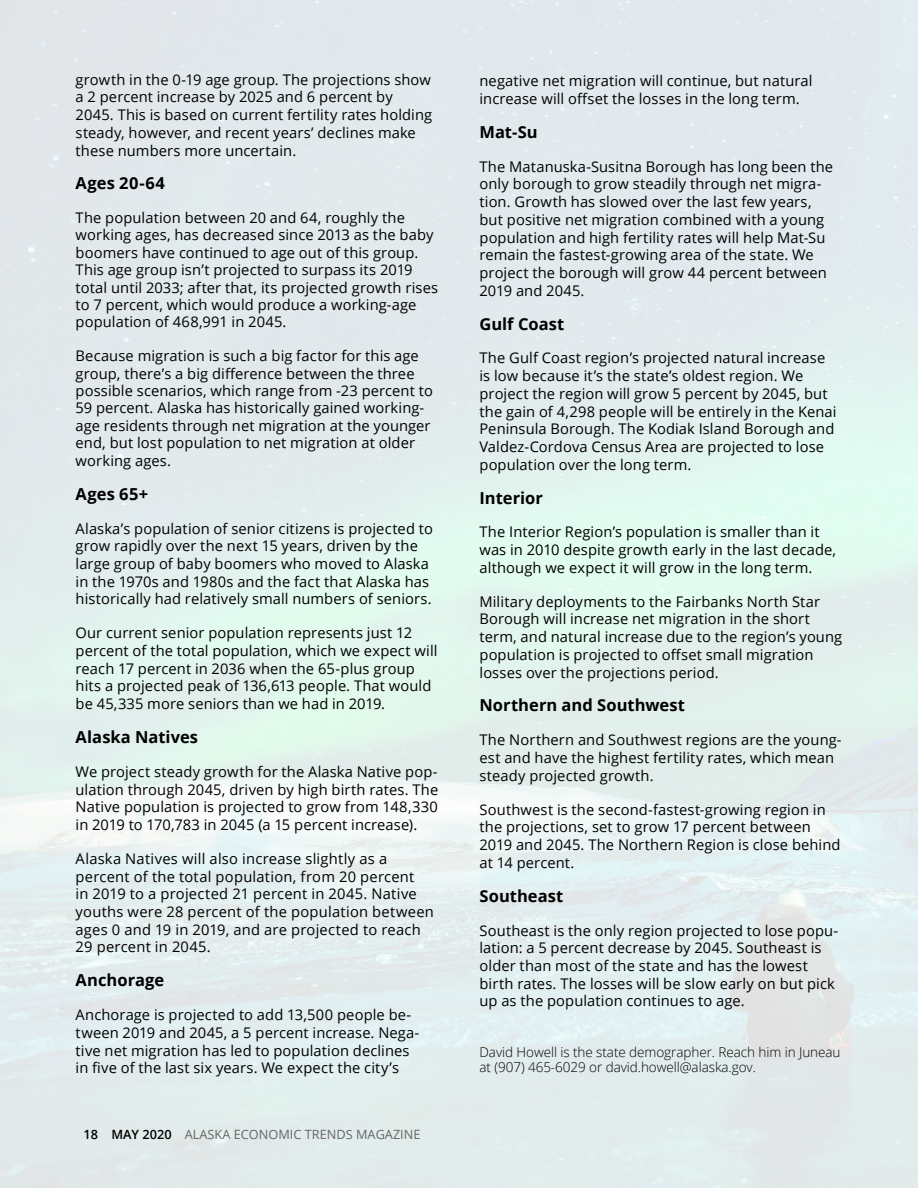
<style>
.page{position:relative;width:918px;height:1188px;background:#fff}
.page>*{position:absolute;margin:0;border:0;box-sizing:border-box;transform-origin:0 0}
.Text{font:700 16.5px "Open Sans";color:#000}
.Text-2{font:14.7px/17.7px "Open Sans";letter-spacing:.005em;color:#000}
.AT_article_text{font:300 13.5px/15px "Open Sans";letter-spacing:-.005em;color:#000}
.t1{font:12.75px "Open Sans";color:#666}
.s1{font-weight:600;color:#000}
</style>
<div class="page">
<p class="Text-2" style="left:76px;top:70px;width:358px">growth in the 0-19 age group. The projections show a 2 percent increase by 2025 and 6 percent by 2045. This is based on current fertility rates holding steady, however, and recent years’ declines make these numbers more uncertain.</p>
<p class="Text" style="left:76px;top:172px;width:91px">Ages 20-64</p>
<p class="Text-2" style="left:76px;top:209px;width:364px">The population between 20 and 64, roughly the working ages, has decreased since 2013 as the baby boomers have continued to age out of this group.<br>This age group isn’t projected to surpass its 2019 total until 2033; after that, its projected growth rises to 7 percent, which would produce a working-age population of 468,991 in 2045.</p>
<p class="Text-2" style="left:76px;top:347px;width:359px">Because migration is such a big factor for this age group, there’s a big difference between the three possible scenarios, which range from -23 percent to 59 percent. Alaska has historically gained working&shy;age residents through net migration at the younger end, but lost population to net migration at older working ages.</p>
<p class="Text" style="left:76px;top:482px;width:74px">Ages 65+</p>
<p class="Text-2" style="left:76px;top:519px;width:359px">Alaska’s population of senior citizens is projected to grow rapidly over the next 15 years, driven by the large group of baby boomers who moved to Alaska in the 1970s and 1980s and the fact that Alaska has historically had relatively small numbers of seniors.</p>
<p class="Text-2" style="left:76px;top:624px;width:363px">Our current senior population represents just 12 percent of the total population, which we expect will reach 17 percent in 2036 when the 65-plus group hits a projected peak of 136,613 people. That would be 45,335 more seniors than we had in 2019.</p>
<p class="Text" style="left:76px;top:725px;width:124px">Alaska Natives</p>
<p class="Text-2" style="left:76px;top:762px;width:364px;text-align:justify">We project steady growth for the Alaska Native pop&shy;ulation through 2045, driven by high birth rates. The Native population is projected to grow from 148,330 in 2019 to 170,783 in 2045 (a 15 percent increase).</p>
<p class="Text-2" style="left:76px;top:849px;width:360px">Alaska Natives will also increase slightly as a percent of the total population, from 20 percent<br>in 2019 to a projected 21 percent in 2045. Native youths were 28 percent of the population between ages 0 and 19 in 2019, and are projected to reach 29 percent in 2045.</p>
<p class="Text" style="left:76px;top:969px;width:90px">Anchorage</p>
<p class="Text-2" style="left:76px;top:1006px;width:345px">Anchorage is projected to add 13,500 people be&shy;tween 2019 and 2045, a 5 percent increase. Nega&shy;tive net migration has led to population declines in five of the last six years. We expect the city’s</p>
<p class="t1" style="left:84px;top:1126px;width:338px"><span class="s1">18 MAY 2020</span> ALASKA ECONOMIC TRENDS MAGAZINE</p>
<p class="Text-2" style="left:480px;top:72px;width:335px">negative net migration will continue, but natural increase will offset the losses in the long term.</p>
<p class="Text" style="left:480px;top:120px;width:60px">Mat-Su</p>
<p class="Text-2" style="left:480px;top:157px;width:355px">The Matanuska-Susitna Borough has long been the only borough to grow steadily through net migra&shy;tion. Growth has slowed over the last few years, but positive net migration combined with a young population and high fertility rates will help Mat-Su remain the fastest-growing area of the state. We project the borough will grow 44 percent between 2019 and 2045.</p>
<p class="Text" style="left:480px;top:312px;width:86px">Gulf Coast</p>
<p class="Text-2" style="left:480px;top:349px;width:358px">The Gulf Coast region’s projected natural increase is low because it’s the state’s oldest region. We project the region will grow 5 percent by 2045, but the gain of 4,298 people will be entirely in the Kenai Peninsula Borough. The Kodiak Island Borough and Valdez-Cordova Census Area are projected to lose population over the long term.</p>
<p class="Text" style="left:480px;top:486px;width:65px">Interior</p>
<p class="Text-2" style="left:480px;top:523px;width:358px">The Interior Region’s population is smaller than it was in 2010 despite growth early in the last decade, although we expect it will grow in the long term.</p>
<p class="Text-2" style="left:480px;top:592px;width:364px">Military deployments to the Fairbanks North Star Borough will increase net migration in the short term, and natural increase due to the region’s young population is projected to offset small migration losses over the projections period.</p>
<p class="Text" style="left:480px;top:694px;width:207px">Northern and Southwest</p>
<p class="Text-2" style="left:480px;top:731px;width:364px">The Northern and Southwest regions are the young&shy;est and have the highest fertility rates, which mean steady projected growth.</p>
<p class="Text-2" style="left:480px;top:800px;width:363px">Southwest is the second-fastest-growing region in the projections, set to grow 17 percent between 2019 and 2045. The Northern Region is close behind at 14 percent.</p>
<p class="Text" style="left:480px;top:884px;width:85px">Southeast</p>
<p class="Text-2" style="left:480px;top:921px;width:360px">Southeast is the only region projected to lose popu&shy;lation: a 5 percent decrease by 2045. Southeast is older than most of the state and has the lowest birth rates. The losses will be slow early on but pick up as the population continues to age.</p>
<p class="AT_article_text" style="left:480px;top:1044px;width:363px">David Howell is the state demographer. Reach him in Juneau at (907) 465-6029 or david.howell@alaska.gov.</p>
</div>
